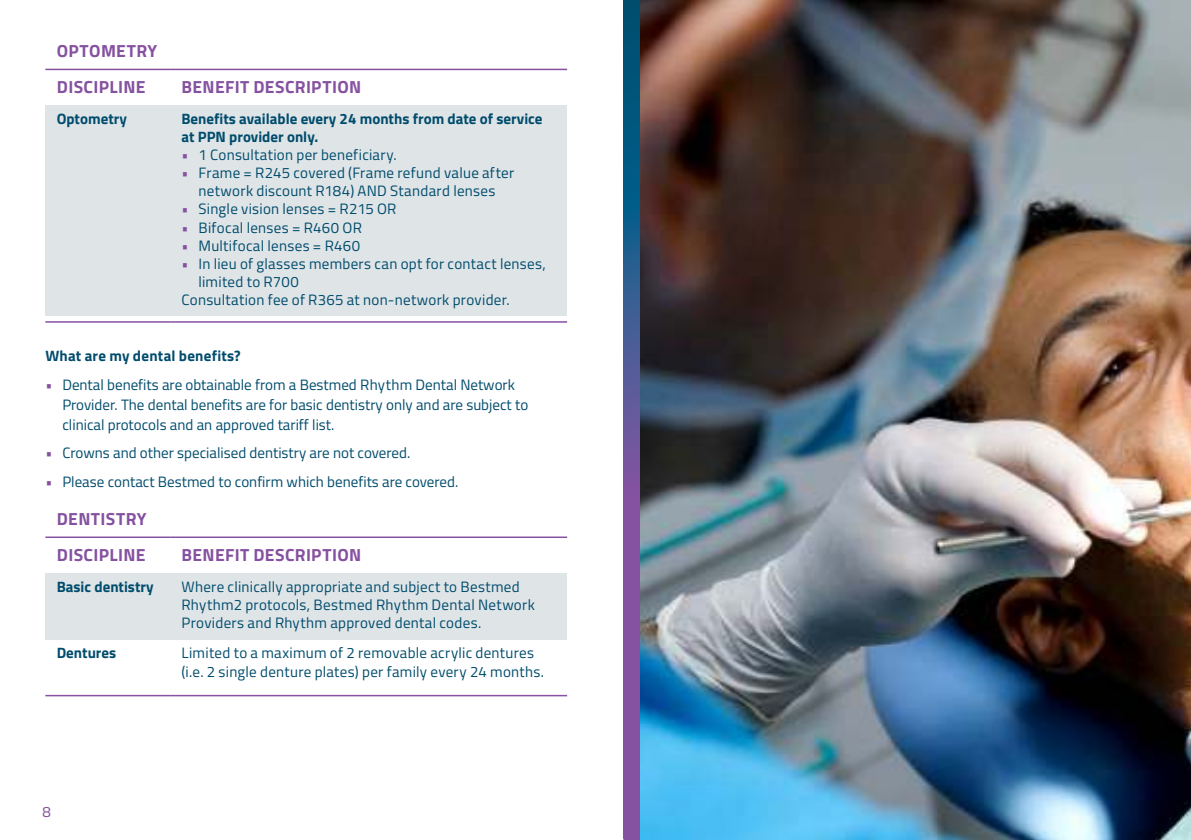
<style>
.page{position:relative;width:1191px;height:840px;background:#fff}
.page>*{position:absolute;margin:0;border:0;box-sizing:border-box;transform-origin:0 0}
.t1{font:700 17.6px/36px "Titillium Web";letter-spacing:.02em;color:#8551a0}
.t2{font:15px/18px "Titillium Web";letter-spacing:.015em;color:#004c6c}
.t3{font:700 15px/18px "Titillium Web";color:#004c6c}
.t4{font:15px "Titillium Web";color:#8551a0}
.s1{color:#8551a0}
</style>
<div class="page">
<img style="left:640px;top:0;width:551px;height:839px">
<img style="left:624px;top:0;width:16px;height:839px">
<div style="left:45px;top:105px;width:125px;height:211px;background:#dfe4e7"></div>
<div style="left:170px;top:105px;width:397px;height:211px;background:#dfe4e7"></div>
<hr style="left:45px;top:69px;width:125px;height:1px;background:#8551a0">
<hr style="left:170px;top:69px;width:397px;height:1px;background:#8551a0">
<hr style="left:45px;top:321px;width:125px;height:1px;background:#8551a0">
<hr style="left:170px;top:321px;width:397px;height:1px;background:#8551a0">
<div style="left:45px;top:573px;width:125px;height:66px;background:#dfe4e7"></div>
<div style="left:170px;top:573px;width:397px;height:66px;background:#dfe4e7"></div>
<hr style="left:45px;top:536px;width:125px;height:1px;background:#8551a0">
<hr style="left:170px;top:536px;width:397px;height:1px;background:#8551a0">
<hr style="left:45px;top:694px;width:125px;height:2px;background:#8551a0">
<hr style="left:170px;top:694px;width:397px;height:2px;background:#8551a0">
<p class="t1" style="left:57px;top:35px;width:102px">OPTOMETRY<br>DISCIPLINE</p>
<p class="t1" style="left:182px;top:71px;width:181px">BENEFIT DESCRIPTION</p>
<p class="t3" style="left:57px;top:111px;width:72px">Optometry</p>
<p class="t3" style="left:181px;top:111px;width:362px">Benefits available every 24 months from date of service at PPN provider only.</p>
<p class="t2" style="left:181px;top:147px;width:217px"><span class="s1">•</span> 1 Consultation per beneficiary.</p>
<p class="t2" style="left:181px;top:165px;width:334px;text-align:center"><span class="s1">•</span> Frame = R245 covered (Frame refund value after network discount R184) AND Standard lenses</p>
<p class="t2" style="left:181px;top:201px;width:216px"><span class="s1">•</span> Single vision lenses = R215 OR</p>
<p class="t2" style="left:181px;top:219px;width:182px"><span class="s1">•</span> Bifocal lenses = R460 OR</p>
<p class="t2" style="left:181px;top:237px;width:180px"><span class="s1">•</span> Multifocal lenses = R460</p>
<p class="t2" style="left:181px;top:255px;width:366px"><span class="s1">•</span> In lieu of glasses members can opt for contact lenses,</p>
<p class="t2" style="left:198px;top:273px;width:102px">limited to R700</p>
<p class="t2" style="left:181px;top:291px;width:330px">Consultation fee of R365 at non-network provider.</p>
<p class="t3" style="left:45px;top:348px;width:197px">What are my dental benefits?</p>
<p class="t2" style="left:62px;top:375px;width:467px;line-height:20px;text-indent:-17px"><span class="s1">•</span> Dental benefits are obtainable from a Bestmed Rhythm Dental Network<br>Provider. The dental benefits are for basic dentistry only and are subject to clinical protocols and an approved tariff list.</p>
<p class="t2" style="left:45px;top:445px;width:366px"><span class="s1">•</span> Crowns and other specialised dentistry are not covered.</p>
<p class="t2" style="left:45px;top:473px;width:414px"><span class="s1">•</span> Please contact Bestmed to confirm which benefits are covered.</p>
<p class="t1" style="left:57px;top:502px;width:91px">DENTISTRY<br>DISCIPLINE</p>
<p class="t1" style="left:182px;top:538px;width:181px">BENEFIT DESCRIPTION</p>
<p class="t3" style="left:57px;top:579px;width:98px">Basic dentistry</p>
<p class="t2" style="left:181px;top:579px;width:355px">Where clinically appropriate and subject to Bestmed<br>Rhythm2 protocols, Bestmed Rhythm Dental Network<br>Providers and Rhythm approved dental codes.</p>
<p class="t3" style="left:57px;top:645px;width:61px">Dentures</p>
<p class="t2" style="left:181px;top:645px;width:364px">Limited to a maximum of 2 removable acrylic dentures (i.e. 2 single denture plates) per family every 24 months.</p>
<p class="t4" style="left:43px;top:805px;width:10px">8</p>
</div>
